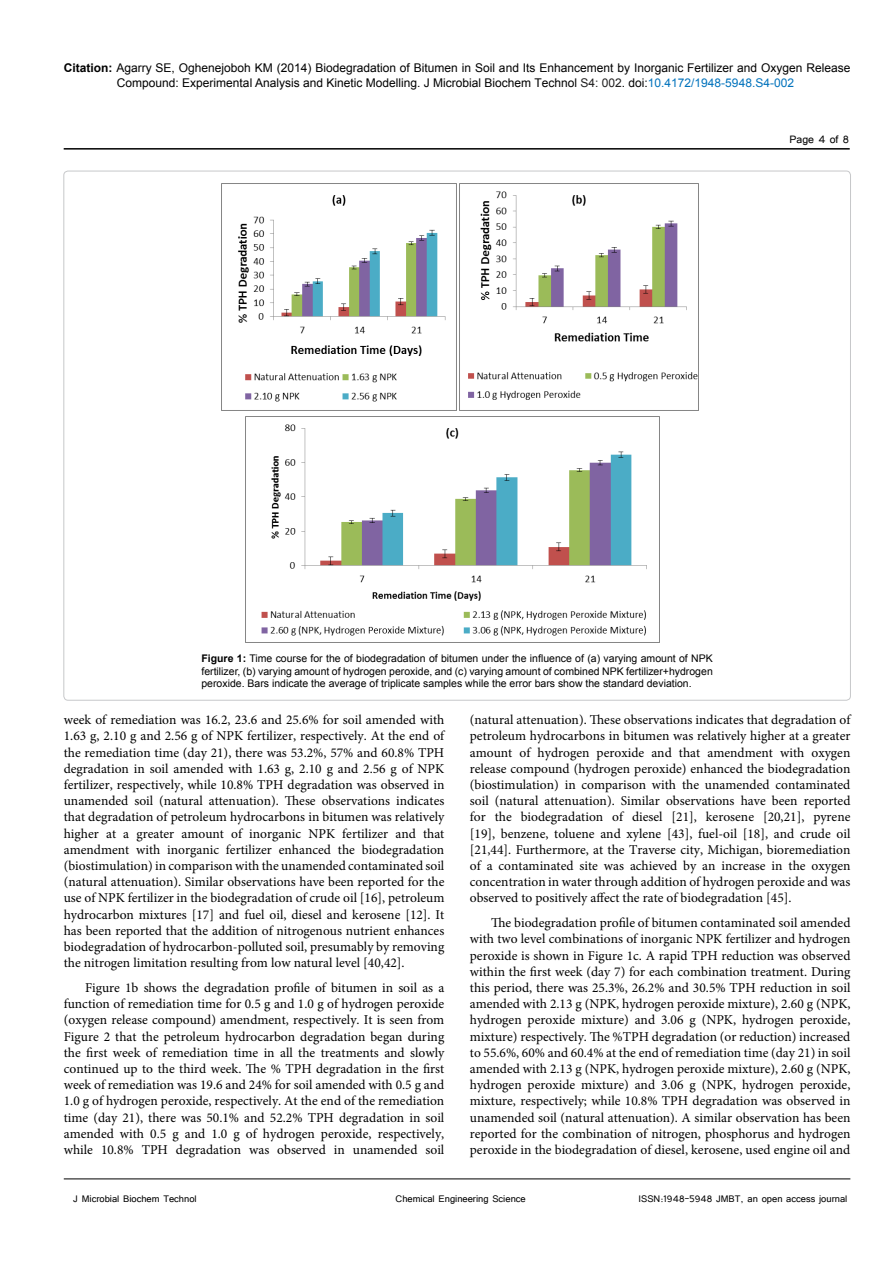
<style>
.page{position:relative;width:893px;height:1263px;background:#fff}
.page>*{position:absolute;margin:0;border:0;box-sizing:border-box;transform-origin:0 0}
.t1{font:13.5px/16.2px "Minion Pro";color:#000;text-align:justify}
.t2{font:13.5px "Tunga";color:#000}
.t3{font:12px/14.4px "Arial";color:#000;text-align:center}
.t4{font:12px "Tunga";color:#000}
.t5{font:10.5px/12.6px "Arial";color:#000;text-align:justify}
.s1{font-weight:700}
.s2{color:#201f1f}
.s3{color:#0072bc}
</style>
<div class="page">
<hr style="left:64px;top:148px;width:786px;height:2px;background:#000">
<hr style="left:64px;top:1179px;width:786px;height:1px;background:#000">
<img style="left:238px;top:195px;width:208px;height:207px">
<img style="left:459px;top:184px;width:239px;height:226px">
<img style="left:245px;top:416px;width:415px;height:227px">
<p class="t3" style="left:64px;top:61px;width:788px"><span class="s1">Citation:</span> Agarry SE, Oghenejoboh KM (2014) Biodegradation of Bitumen in Soil and Its Enhancement by Inorganic Fertilizer and Oxygen Release<br>Compound: Experimental Analysis and Kinetic Modelling. J Microbial Biochem Technol <span class="s2">S4: 002</span>. doi:<span class="s3">10.4172/1948-5948.S4-002</span></p>
<p class="t2" style="left:790px;top:131px;width:61px">Page 4 of 8</p>
<p class="t5" style="left:201px;top:652px;width:513px"><span class="s1">Figure 1:</span> Time course for the of biodegradation of bitumen under the influence of (a) varying amount of NPK fertilizer, (b) varying amount of hydrogen peroxide, and (c) varying amount of combined NPK fertilizer+hydrogen peroxide. Bars indicate the average of triplicate samples while the error bars show the standard deviation.</p>
<p class="t1" style="left:64px;top:712px;width:382px">week of remediation was 16.2, 23.6 and 25.6% for soil amended with 1.63 g, 2.10 g and 2.56 g of NPK fertilizer, respectively. At the end of the remediation time (day 21), there was 53.2%, 57% and 60.8% TPH degradation in soil amended with 1.63 g, 2.10 g and 2.56 g of NPK fertilizer, respectively, while 10.8% TPH degradation was observed in unamended soil (natural attenuation). These observations indicates that degradation of petroleum hydrocarbons in bitumen was relatively higher at a greater amount of inorganic NPK fertilizer and that amendment with inorganic fertilizer enhanced the biodegradation (biostimulation) in comparison with the unamended contaminated soil (natural attenuation). Similar observations have been reported for the use of NPK fertilizer in the biodegradation of crude oil [16], petroleum hydrocarbon mixtures [17] and fuel oil, diesel and kerosene [12]. It has been reported that the addition of nitrogenous nutrient enhances biodegradation of hydrocarbon-polluted soil, presumably by removing the nitrogen limitation resulting from low natural level [40,42].</p>
<p class="t1" style="left:64px;top:980px;width:382px;text-indent:21px">Figure 1b shows the degradation profile of bitumen in soil as a function of remediation time for 0.5 g and 1.0 g of hydrogen peroxide (oxygen release compound) amendment, respectively. It is seen from Figure 2 that the petroleum hydrocarbon degradation began during the first week of remediation time in all the treatments and slowly continued up to the third week. The % TPH degradation in the first week of remediation was 19.6 and 24% for soil amended with 0.5 g and 1.0 g of hydrogen peroxide, respectively. At the end of the remediation time (day 21), there was 50.1% and 52.2% TPH degradation in soil amended with 0.5 g and 1.0 g of hydrogen peroxide, respectively, while 10.8% TPH degradation was observed in unamended soil</p>
<p class="t1" style="left:470px;top:712px;width:382px">(natural attenuation). These observations indicates that degradation of petroleum hydrocarbons in bitumen was relatively higher at a greater amount of hydrogen peroxide and that amendment with oxygen release compound (hydrogen peroxide) enhanced the biodegradation (biostimulation) in comparison with the unamended contaminated soil (natural attenuation). Similar observations have been reported for the biodegradation of diesel [21], kerosene [20,21], pyrene [19], benzene, toluene and xylene [43], fuel-oil [18], and crude oil [21,44]. Furthermore, at the Traverse city, Michigan, bioremediation of a contaminated site was achieved by an increase in the oxygen concentration in water through addition of hydrogen peroxide and was observed to positively affect the rate of biodegradation [45].</p>
<p class="t1" style="left:470px;top:915px;width:382px;text-indent:21px">The biodegradation profile of bitumen contaminated soil amended with two level combinations of inorganic NPK fertilizer and hydrogen peroxide is shown in Figure 1c. A rapid TPH reduction was observed within the first week (day 7) for each combination treatment. During this period, there was 25.3%, 26.2% and 30.5% TPH reduction in soil amended with 2.13 g (NPK, hydrogen peroxide mixture), 2.60 g (NPK, hydrogen peroxide mixture) and 3.06 g (NPK, hydrogen peroxide, mixture) respectively. The %TPH degradation (or reduction) increased to 55.6%, 60% and 60.4% at the end of remediation time (day 21) in soil amended with 2.13 g (NPK, hydrogen peroxide mixture), 2.60 g (NPK, hydrogen peroxide mixture) and 3.06 g (NPK, hydrogen peroxide, mixture, respectively; while 10.8% TPH degradation was observed in unamended soil (natural attenuation). A similar observation has been reported for the combination of nitrogen, phosphorus and hydrogen peroxide in the biodegradation of diesel, kerosene, used engine oil and</p>
<p class="t4" style="left:73px;top:1190px;width:125px">J Microbial Biochem Technol</p>
<p class="t4" style="left:396px;top:1190px;width:132px">Chemical Engineering Science</p>
<p class="t4" style="left:638px;top:1190px;width:210px">ISSN:1948-5948 JMBT, an open access journal</p>
</div>
